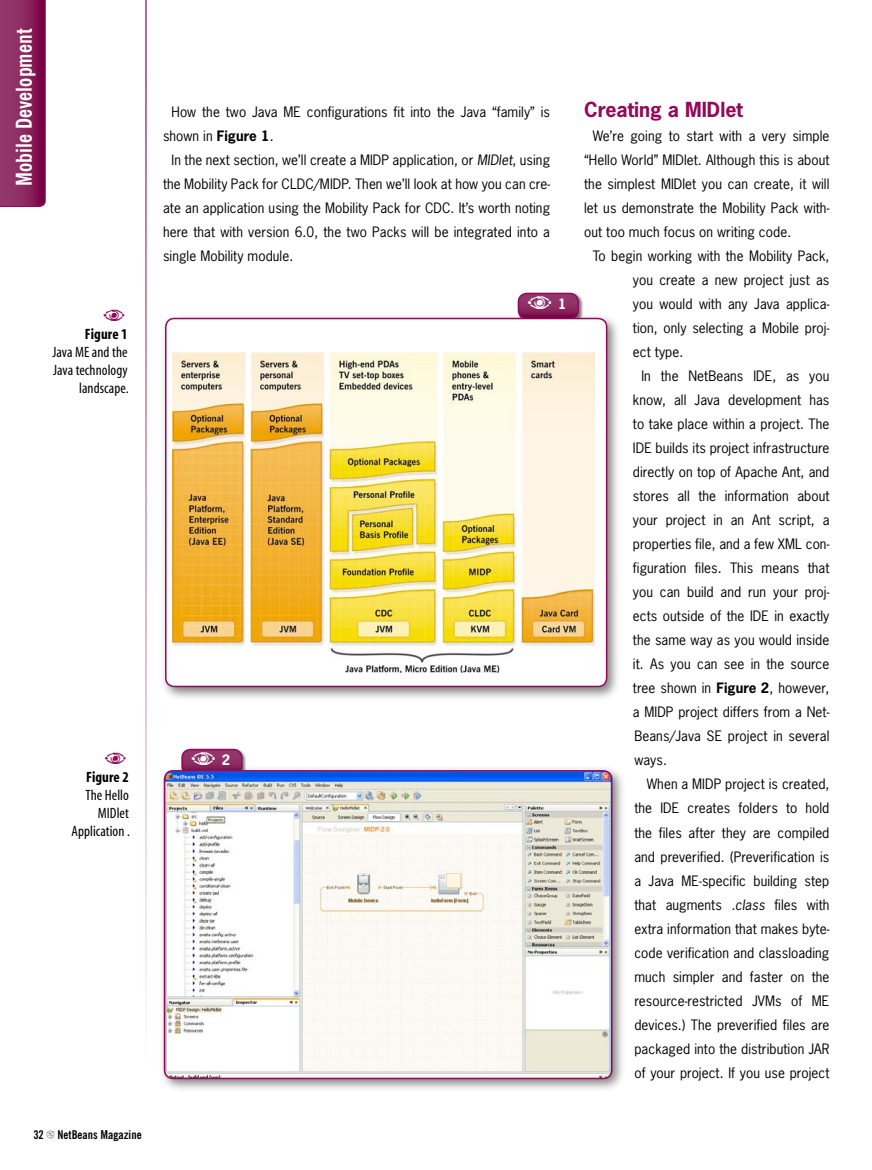
<style>
.page{position:relative;width:872px;height:1170px;background:#fff}
.page>*{position:absolute;margin:0;border:0;box-sizing:border-box;transform-origin:0 0}
.t1{font:700 condensed 21.75px "News Gothic BT";letter-spacing:.005em;color:#fff}
.t2{font:700 19.5px "News Gothic";color:#93095a}
.t3{font:condensed 15px/18px "Myriad";letter-spacing:.005em;color:#000;text-align:right}
.t4{font:700 condensed 15px "Myriad";letter-spacing:.005em;color:#000}
.t5{font:13.5px/24px "News Gothic";letter-spacing:.005em;color:#000;text-align:justify}
.t6{font:700 13.5px "News Gothic";color:#fff}
.t7{font:700 condensed 12px "News Gothic BT";letter-spacing:.005em;color:#000}
.s1{font-weight:700}
.s2{font-style:italic}
</style>
<div class="page">
<svg style="left:0;top:0;width:46px;height:207px"></svg>
<div style="left:180px;top:747px;width:68px;height:34px;background:#000;opacity:.5"></div>
<div style="left:182px;top:749px;width:60px;height:25px;background:#91346a;border-radius:9px"></div>
<div style="left:181px;top:748px;width:61px;height:27px;border:2px solid #93095a;border-radius:9px"></div>
<div style="left:158px;top:764px;width:469px;height:330px;background:#000;opacity:.5"></div>
<img style="left:164px;top:770px;width:448px;height:308px;border-radius:9px">
<div style="left:164px;top:770px;width:448px;height:309px;border:2px solid #93095a;border-radius:9px"></div>
<div style="left:517px;top:291px;width:67px;height:34px;background:#000;opacity:.5"></div>
<svg style="left:518px;top:293px;width:60px;height:26px"></svg>
<div style="left:518px;top:293px;width:61px;height:26px;border:2px solid #93095a;border-radius:9px"></div>
<div style="left:159px;top:312px;width:462px;height:389px;background:#000;opacity:.5"></div>
<div style="left:166px;top:318px;width:440px;height:368px;background:#fff;border-radius:9px"></div>
<img style="left:173px;top:352px;width:422px;height:320px">
<div style="left:165px;top:318px;width:442px;height:369px;border:2px solid #93095a;border-radius:9px"></div>
<svg style="left:192px;top:764px;width:23px;height:1px"></svg>
<svg style="left:528px;top:296px;width:23px;height:13px"></svg>
<h1 class="t1" style="left:11px;top:186px;width:159px;rotate:-90deg">Mobile Development</h1>
<p class="t4" style="left:85px;top:326px;width:44px">Figure 1</p>
<p class="t3" style="left:53px;top:343px;width:78px">Java ME and the<br>Java technology landscape.</p>
<p class="t4" style="left:86px;top:769px;width:44px">Figure 2</p>
<p class="t3" style="left:71px;top:786px;width:60px">The Hello<br>MIDlet<br>Application .</p>
<p class="t7" style="left:33px;top:1126px;width:110px">32 NetBeans Magazine</p>
<p class="t5" style="left:163px;top:100px;width:388px;text-indent:9px">How the two Java ME configurations fit into the Java “family” is shown in <span class="s1">Figure 1</span>.</p>
<p class="t5" style="left:163px;top:148px;width:388px;text-indent:9px">In the next section, we’ll create a MIDP application, or <span class="s2">MIDlet</span>, using the Mobility Pack for CLDC/MIDP. Then we’ll look at how you can cre&shy;ate an application using the Mobility Pack for CDC. It’s worth noting here that with version 6.0, the two Packs will be integrated into a single Mobility module.</p>
<p class="t6" style="left:558px;top:295px;width:10px">1</p>
<p class="t6" style="left:222px;top:751px;width:10px">2</p>
<h2 class="t2" style="left:584px;top:97px;width:160px">Creating a MIDlet</h2>
<p class="t5" style="left:584px;top:124px;width:247px;text-indent:9px">We’re going to start with a very simple “Hello World” MIDlet. Although this is about the simplest MIDlet you can create, it will let us demonstrate the Mobility Pack with&shy;out too much focus on writing code.</p>
<p class="t5" style="left:633px;top:244px;width:198px;text-indent:-40px">To begin working with the Mobility Pack, you create a new project just as you would with any Java applica&shy;tion, only selecting a Mobile proj&shy;ect type.</p>
<p class="t5" style="left:633px;top:364px;width:198px;text-indent:9px">In the NetBeans IDE, as you know, all Java development has to take place within a project. The IDE builds its project infrastructure directly on top of Apache Ant, and stores all the information about your project in an Ant script, a properties file, and a few XML con&shy;figuration files. This means that you can build and run your proj&shy;ects outside of the IDE in exactly the same way as you would inside it. As you can see in the source tree shown in <span class="s1">Figure 2</span>, however, a MIDP project differs from a Net-Beans/Java SE project in several ways.</p>
<p class="t5" style="left:634px;top:772px;width:196px;text-indent:12px">When a MIDP project is created, the IDE creates folders to hold the files after they are compiled and preverified. (Preverification is a Java ME-specific building step that augments <span class="s2">.class</span> files with extra information that makes byte&shy;code verification and classloading much simpler and faster on the resource-restricted JVMs of ME devices.) The preverified files are packaged into the distribution JAR of your project. If you use project</p>
</div>
